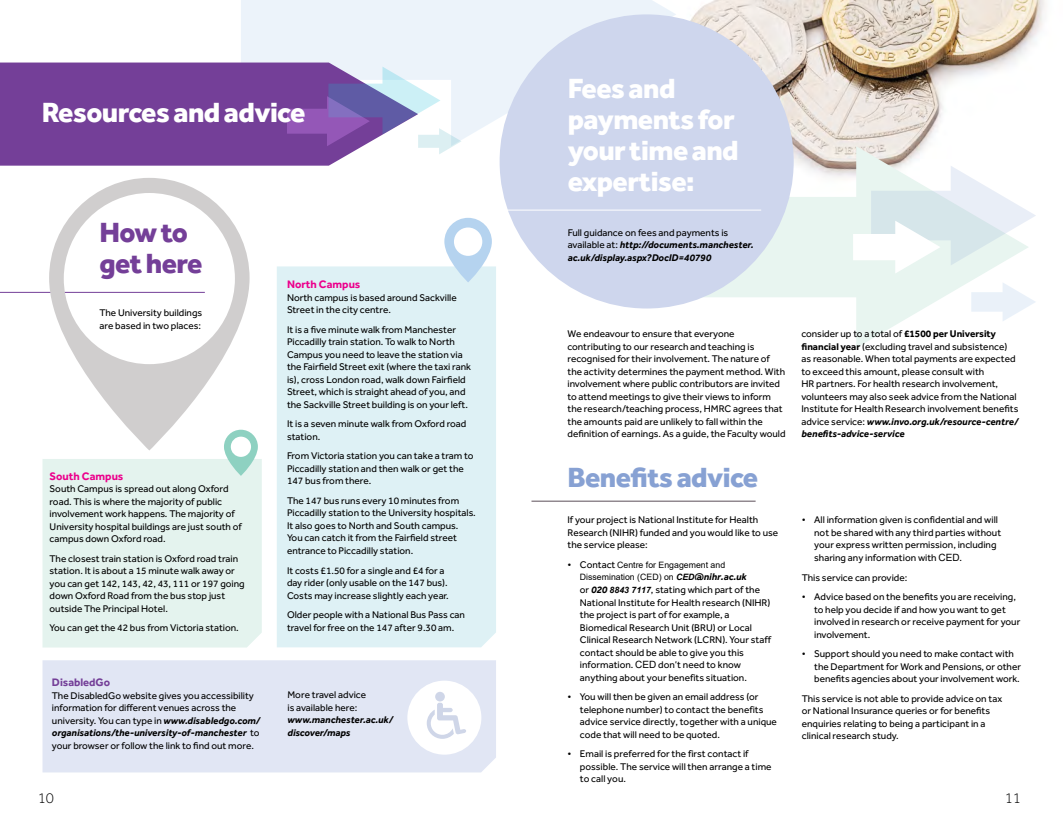
<style>
.page{position:relative;width:1063px;height:815px;background:#fff}
.page>*{position:absolute;margin:0;border:0;box-sizing:border-box;transform-origin:0 0}
.t1{font:800 28.75px/31.2px "Effra";letter-spacing:-.02em;color:#fff}
.t2{font:800 28.75px "Effra";letter-spacing:-.02em;color:#87a1d3}
.t3{font:800 28.75px/31.2px "Effra";letter-spacing:-.02em;color:#743f98}
.t4{font:300 15px "Effra";color:#000}
.t5{font:700 11.25px "Effra";color:#ec008c}
.t6{font:700 11.25px "Effra";color:#743f98}
.t7{font:10px/12.5px "Effra";color:#000}
.t8{font:italic 700 10px/12.5px "Effra";color:#000}
.t9{font:8.75px/12px "Arial";color:#000}
.s1{font-weight:700;font-style:italic}
.s2{font-weight:400;font-style:normal}
.s3{font-weight:700}
.s4{font-family:"Arial"}
.s5{font-family:"Effra";font-size:10px}
.s6{font-family:"Effra";font-weight:700;font-style:italic;font-size:10px}
.s7{font-family:"Arial";font-weight:700;font-style:italic;font-size:8.75px}
</style>
<div class="page">
<img style="left:690px;top:0;width:356px;height:146px">
<div style="left:241px;top:0;width:435px;height:146px;background:#ecf3fa"></div>
<div style="left:43px;top:459px;width:219px;height:189px;background:#e4f3ee"></div>
<div style="left:43px;top:660px;width:453px;height:112px;background:#e1e6f4"></div>
<div style="left:277px;top:266px;width:219px;height:381px;background:#def1f5"></div>
<hr style="left:0;top:292px;width:205px;height:1px;background:#743f98">
<svg style="left:706px;top:146px;width:276px;height:202px;fill:#ecf5f0"></svg>
<div style="left:500px;top:14px;width:294px;height:295px;background:#ced6ed;border-radius:50%"></div>
<hr style="left:505px;top:210px;width:256px;height:1px;background:#fff">
<hr style="left:531px;top:501px;width:225px;height:1px;background:#5c4e58">
<svg style="left:971px;top:282px;width:64px;height:40px"></svg>
<svg style="left:853px;top:166px;width:183px;height:108px"></svg>
<svg style="left:49px;top:178px;width:201px;height:272px"></svg>
<svg style="left:224px;top:430px;width:34px;height:46px"></svg>
<svg style="left:444px;top:218px;width:48px;height:64px"></svg>
<div style="left:0;top:63px;width:418px;height:103px;background:#743f98"></div>
<svg style="left:287px;top:67px;width:175px;height:87px"></svg>
<div style="left:407px;top:681px;width:74px;height:74px;background:#fff;border-radius:50%"></div>
<svg style="left:427px;top:703px;width:39px;height:36px"></svg>
<div style="left:435px;top:692px;width:10px;height:9px;background:#cfd6e8;border-radius:50%"></div>
<h1 class="t1" style="left:42px;top:96px;width:265px">Resources and advice</h1>
<h1 class="t3" style="left:99px;top:216px;width:105px">How to get here</h1>
<p class="t7" style="left:99px;top:306px;width:104px">The University buildings are based in two places:</p>
<p class="t5" style="left:50px;top:469px;width:75px">South Campus</p>
<p class="t7" style="left:50px;top:482px;width:194px">South Campus is spread out along Oxford road. This is where the majority of public involvement work happens. The majority of University hospital buildings are just south of campus down Oxford road.</p>
<p class="t7" style="left:50px;top:552px;width:197px">The closest train station is Oxford road train station. It is about a 15 minute walk away or you can get 142, 143, 42, 43, 111 or 197 going down Oxford Road from the bus stop just outside The Principal Hotel.</p>
<p class="t7" style="left:50px;top:622px;width:191px">You can get the 42 bus from Victoria station.</p>
<p class="t6" style="left:52px;top:676px;width:60px">DisabledGo</p>
<p class="t7" style="left:52px;top:689px;width:210px">The DisabledGo website gives you accessibility information for different venues across the university. You can type in <span class="s1">www.disabledgo.com/ organisations/the-university-of-manchester</span> to your browser or follow the link to find out more.</p>
<p class="t5" style="left:287px;top:278px;width:75px">North Campus</p>
<p class="t7" style="left:287px;top:291px;width:171px">North campus is based around Sackville<br>Street in the city centre.</p>
<p class="t7" style="left:287px;top:323px;width:185px">It is a five minute walk from Manchester Piccadilly train station. To walk to North Campus you need to leave the station via the Fairfield Street exit (where the taxi rank is), cross London road, walk down Fairfield Street, which is straight ahead of you, and the Sackville Street building is on your left.</p>
<p class="t7" style="left:287px;top:418px;width:181px">It is a seven minute walk from Oxford road station.</p>
<p class="t7" style="left:287px;top:450px;width:188px">From Victoria station you can take a tram to<br>Piccadilly station and then walk or get the<br>147 bus from there.</p>
<p class="t7" style="left:287px;top:494px;width:190px">The 147 bus runs every 10 minutes from Piccadilly station to the University hospitals.<br>It also goes to North and South campus.<br>You can catch it from the Fairfield street entrance to Piccadilly station.</p>
<p class="t7" style="left:287px;top:564px;width:163px">It costs £1.50 for a single and £4 for a day rider (only usable on the 147 bus).<br>Costs may increase slightly each year.</p>
<p class="t7" style="left:287px;top:608px;width:180px">Older people with a National Bus Pass can travel for free on the 147 after 9.30 am.</p>
<p class="t7" style="left:288px;top:689px;width:80px">More travel advice is available here:</p>
<p class="t8" style="left:288px;top:713px;width:107px">www.manchester.ac.uk/ discover/maps</p>
<h1 class="t1" style="left:568px;top:72px;width:172px">Fees and payments for your time and expertise:</h1>
<p class="t8" style="left:568px;top:226px;width:187px"><span class="s2">Full guidance on fees and payments is available at:</span> http://documents.manchester. ac.uk/display.aspx?DocID=40790</p>
<p class="t7" style="left:568px;top:327px;width:220px">We endeavour to ensure that everyone contributing to our research and teaching is recognised for their involvement. The nature of the activity determines the payment method. With involvement where public contributors are invited to attend meetings to give their views to inform the research/teaching process, HMRC agrees that the amounts paid are unlikely to fall within the definition of earnings. As a guide, the Faculty would</p>
<p class="t7" style="left:801px;top:327px;width:218px">consider up to a total of <span class="s3">£1500 per University financial year</span> (excluding travel and subsistence) as reasonable. When total payments are expected to exceed this amount, please consult with<br>HR partners. For health research involvement, volunteers may also seek advice from the National Institute for Health Research involvement benefits advice service: <span class="s1">www.invo.org.uk/resource-centre/ benefits-advice-service</span></p>
<h1 class="t2" style="left:568px;top:459px;width:192px">Benefits advice</h1>
<p class="t7" style="left:814px;top:514px;width:188px;text-indent:-12px">• All information given is confidential and will not be shared with any third parties without your express written permission, including sharing any information with <span class="s4">CED</span>.</p>
<p class="t7" style="left:802px;top:571px;width:107px">This service can provide:</p>
<p class="t7" style="left:814px;top:590px;width:208px;text-indent:-12px">• Advice based on the benefits you are receiving, to help you decide if and how you want to get involved in research or receive payment for your involvement.</p>
<p class="t7" style="left:814px;top:647px;width:208px;text-indent:-12px">• Support should you need to make contact with the Department for Work and Pensions, or other benefits agencies about your involvement work.</p>
<p class="t7" style="left:802px;top:692px;width:202px">This service is not able to provide advice on tax or National Insurance queries or for benefits enquiries relating to being a participant in a clinical research study.</p>
<p class="t7" style="left:568px;top:514px;width:212px">If your project is National Institute for Health<br>Research (NIHR) funded and you would like to use the service please:</p>
<p class="t9" style="left:580px;top:559px;width:168px;text-indent:-12px"><span class="s5">• Contact</span> Centre for Engagement and<br>Dissemination (CED) on <span class="s1">CED</span><span class="s6">@nihr.ac.uk</span></p>
<p class="t7" style="left:580px;top:583px;width:193px">or <span class="s1">020</span> <span class="s7">8843 7117</span>, stating which part of the National Institute for Health research (NIHR) the project is part of for example, a Biomedical Research Unit (BRU) or Local Clinical Research Network (LCRN). Your staff contact should be able to give you this information. <span class="s4">CED</span> don’t need to know anything about your benefits situation.</p>
<p class="t7" style="left:580px;top:690px;width:199px;text-indent:-12px">• You will then be given an email address (or telephone number) to contact the benefits advice service directly, together with a unique code that will need to be quoted.</p>
<p class="t7" style="left:580px;top:747px;width:193px;text-indent:-12px">• Email is preferred for the first contact if possible. The service will then arrange a time to call you.</p>
<h2 class="t4" style="left:38px;top:789px;width:18px">10</h2>
<h2 class="t4" style="left:1005px;top:789px;width:18px">11</h2>
</div>
